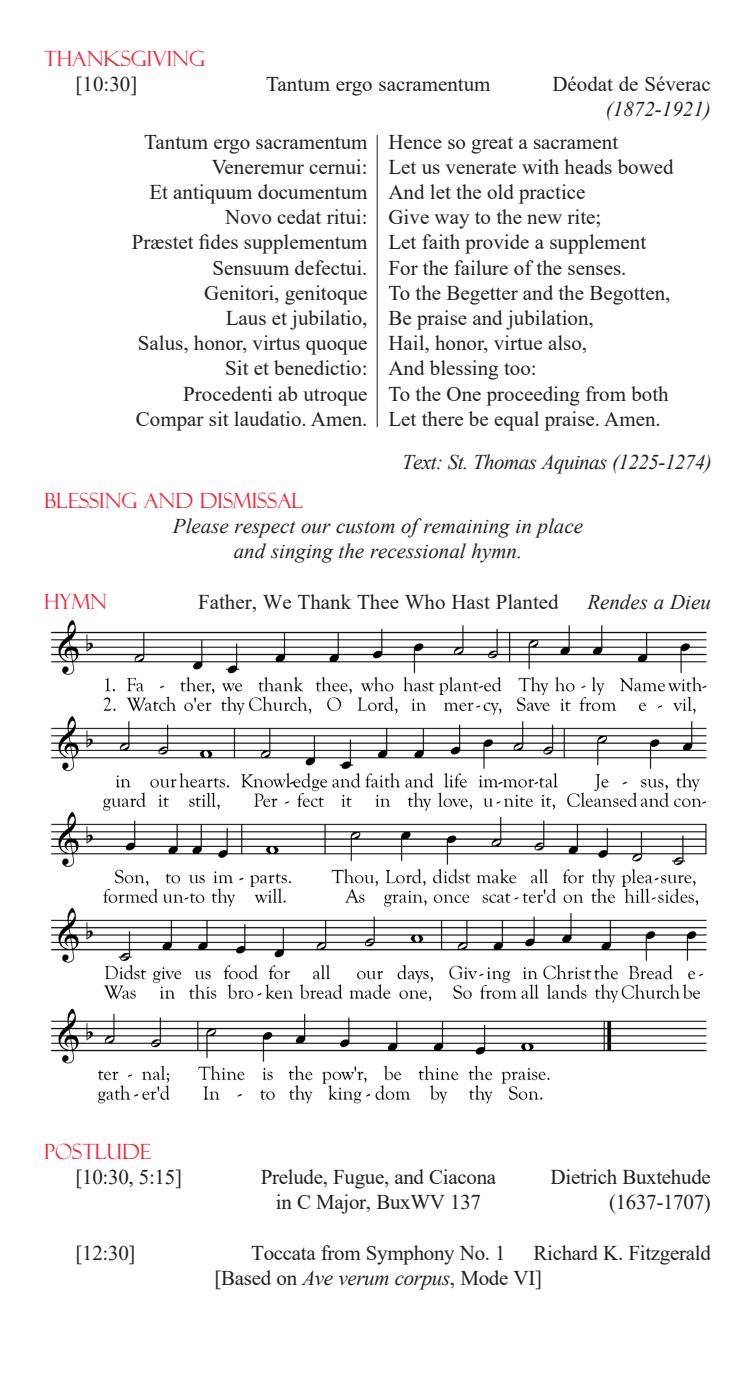
<style>
.page{position:relative;width:756px;height:1386px;background:#fff}
.page>*{position:absolute;margin:0;border:0;box-sizing:border-box;transform-origin:0 0}
.t1{font:21px "Times New Roman";color:#231f20}
.t2{font:italic 21px "Times New Roman";color:#231f20}
.t3{font:21px "Felix Titling";color:#ee2839}
.t4{font:italic 21px "Times New Roman";letter-spacing:-.025em;color:#231f20}
.s1{font-style:italic}
</style>
<div class="page">
<hr style="left:377px;top:135px;width:1px;height:292px;background:#231f20">
<img style="left:51px;top:620px;width:656px;height:484px">
<p class="t3" style="left:44px;top:46px;width:162px">THANKSGIVING</p>
<p class="t1" style="left:76px;top:69px;width:63px">[10:30]</p>
<p class="t1" style="left:266px;top:69px;width:226px">Tantum ergo sacramentum</p>
<p class="t1" style="left:552px;top:69px;width:160px">Déodat de Séverac</p>
<p class="t2" style="left:606px;top:94px;width:106px">(1872-1921)</p>
<p class="t1" style="left:144px;top:127px;width:225px">Tantum ergo sacramentum</p>
<p class="t1" style="left:212px;top:152px;width:157px">Veneremur cernui:</p>
<p class="t1" style="left:149px;top:177px;width:220px">Et antiquum documentum</p>
<p class="t1" style="left:225px;top:202px;width:144px">Novo cedat ritui:</p>
<p class="t1" style="left:132px;top:228px;width:237px">Præstet fides supplementum</p>
<p class="t1" style="left:212px;top:253px;width:157px">Sensuum defectui.</p>
<p class="t1" style="left:204px;top:278px;width:165px">Genitori, genitoque</p>
<p class="t1" style="left:226px;top:303px;width:143px">Laus et jubilatio,</p>
<p class="t1" style="left:138px;top:328px;width:231px">Salus, honor, virtus quoque</p>
<p class="t1" style="left:225px;top:354px;width:144px">Sit et benedictio:</p>
<p class="t1" style="left:183px;top:379px;width:186px">Procedenti ab utroque</p>
<p class="t1" style="left:136px;top:404px;width:233px">Compar sit laudatio. Amen.</p>
<p class="t1" style="left:388px;top:127px;width:231px">Hence so great a sacrament</p>
<p class="t1" style="left:388px;top:152px;width:287px">Let us venerate with heads bowed</p>
<p class="t1" style="left:388px;top:177px;width:199px">And let the old practice</p>
<p class="t1" style="left:388px;top:202px;width:214px">Give way to the new rite;</p>
<p class="t1" style="left:388px;top:228px;width:259px">Let faith provide a supplement</p>
<p class="t1" style="left:388px;top:253px;width:239px">For the failure of the senses.</p>
<p class="t1" style="left:388px;top:278px;width:283px">To the Begetter and the Begotten,</p>
<p class="t1" style="left:388px;top:303px;width:207px">Be praise and jubilation,</p>
<p class="t1" style="left:388px;top:328px;width:200px">Hail, honor, virtue also,</p>
<p class="t1" style="left:388px;top:354px;width:150px">And blessing too:</p>
<p class="t1" style="left:388px;top:379px;width:282px">To the One proceeding from both</p>
<p class="t1" style="left:388px;top:404px;width:274px">Let there be equal praise. Amen.</p>
<p class="t4" style="left:402px;top:447px;width:311px">Text: St. Thomas Aquinas (1225-1274)</p>
<p class="t3" style="left:44px;top:488px;width:261px">BLESSING AND DISMISSAL</p>
<p class="t2" style="left:173px;top:512px;width:412px">Please respect our custom of remaining in place</p>
<p class="t2" style="left:234px;top:537px;width:290px">and singing the recessional hymn.</p>
<p class="t3" style="left:44px;top:589px;width:64px">HYMN</p>
<p class="t1" style="left:198px;top:587px;width:362px">Father, We Thank Thee Who Hast Planted</p>
<p class="t2" style="left:587px;top:587px;width:125px">Rendes a Dieu</p>
<p class="t3" style="left:44px;top:1139px;width:109px">POSTLUDE</p>
<p class="t1" style="left:76px;top:1162px;width:108px">[10:30, 5:15]</p>
<p class="t1" style="left:261px;top:1162px;width:237px">Prelude, Fugue, and Ciacona</p>
<p class="t1" style="left:551px;top:1162px;width:162px">Dietrich Buxtehude</p>
<p class="t1" style="left:276px;top:1187px;width:207px">in C Major, BuxWV 137</p>
<p class="t1" style="left:609px;top:1187px;width:103px">(1637-1707)</p>
<p class="t1" style="left:76px;top:1238px;width:61px">[12:30]</p>
<p class="t1" style="left:251px;top:1238px;width:256px">Toccata from Symphony No. 1</p>
<p class="t1" style="left:534px;top:1238px;width:179px">Richard K. Fitzgerald</p>
<p class="t1" style="left:215px;top:1263px;width:329px">[Based on <span class="s1">Ave verum corpus</span>, Mode VI]</p>
</div>
